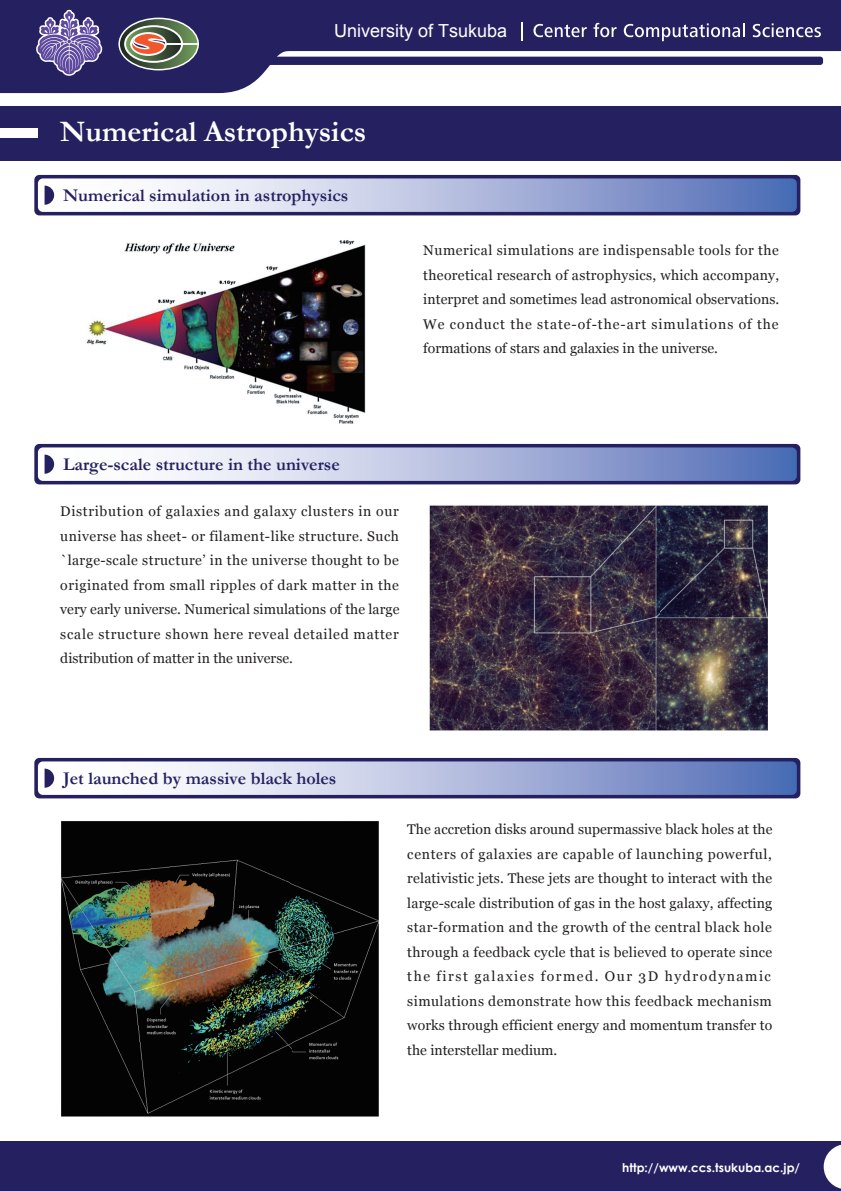
<style>
.page{position:relative;width:841px;height:1191px;background:#fff}
.page>*{position:absolute;margin:0;border:0;box-sizing:border-box;transform-origin:0 0}
.t1{font:700 30px "Garamond";color:#fff}
.t2{font:700 18px "Garamond";color:#252161}
.t3{font:18px "Arial";color:#fff}
.t4{font:14px/24.5px "Georgia";color:#231f20;text-align:justify}
.t5{font:700 12px "Century Gothic";color:#fff}
</style>
<div class="page">
<div style="left:34px;top:175px;width:766px;height:40px;background:#252161;border-radius:5px"></div>
<svg style="left:104px;top:178px;width:693px;height:34px;background:#aeb9db"></svg>
<div style="left:34px;top:444px;width:766px;height:40px;background:#252161;border-radius:5px"></div>
<svg style="left:104px;top:447px;width:693px;height:34px;background:#aeb9db"></svg>
<div style="left:34px;top:758px;width:766px;height:40px;background:#252161;border-radius:5px"></div>
<svg style="left:38px;top:761px;width:759px;height:34px;background:#b4bedd"></svg>
<div style="left:0;top:106px;width:841px;height:55px;background:#252161"></div>
<div style="left:0;top:1141px;width:841px;height:50px;background:#252161"></div>
<svg style="left:0;top:0;width:841px;height:93px;fill:#252161"></svg>
<svg style="left:533px;top:24px;width:54px;height:13px"></svg>
<svg style="left:593px;top:23px;width:24px;height:14px"></svg>
<svg style="left:624px;top:23px;width:121px;height:18px;background:#595687"></svg>
<svg style="left:753px;top:23px;width:68px;height:14px"></svg>
<svg style="left:117px;top:16px;width:83px;height:78px;background:#5d5a6b"></svg>
<svg style="left:824px;top:1144px;width:17px;height:45px"></svg>
<svg style="left:35px;top:0;width:69px;height:485px"></svg>
<svg style="left:38px;top:11px;width:63px;height:63px;background:#7066a1"></svg>
<svg style="left:521px;top:22px;width:2px;height:18px"></svg>
<div style="left:0;top:128px;width:38px;height:10px;background:#fff"></div>
<img style="left:78px;top:223px;width:288px;height:214px">
<img style="left:430px;top:505px;width:338px;height:226px">
<img style="left:61px;top:821px;width:318px;height:296px">
<p class="t3" style="left:334px;top:20px;width:175px">University of Tsukuba</p>
<h1 class="t1" style="left:60px;top:113px;width:307px">Numerical Astrophysics</h1>
<p class="t2" style="left:63px;top:185px;width:287px">Numerical simulation in astrophysics</p>
<p class="t4" style="left:423px;top:238px;width:357px">Numerical simulations are indispensable tools for the theoretical research of astrophysics, which accompany, interpret and sometimes lead astronomical observations.<br>We conduct the state-of-the-art simulations of the formations of stars and galaxies in the universe.</p>
<p class="t2" style="left:63px;top:454px;width:278px">Large-scale structure in the universe</p>
<p class="t4" style="left:60px;top:499px;width:341px">Distribution of galaxies and galaxy clusters in our universe has sheet- or filament-like structure. Such `large-scale structure’ in the universe thought to be originated from small ripples of dark matter in the very early universe. Numerical simulations of the large scale structure shown here reveal detailed matter distribution of matter in the universe.</p>
<p class="t2" style="left:63px;top:768px;width:275px">Jet launched by massive black holes</p>
<p class="t4" style="left:407px;top:817px;width:367px">The accretion disks around supermassive black holes at the centers of galaxies are capable of launching powerful, relativistic jets. These jets are thought to interact with the large-scale distribution of gas in the host galaxy, affecting star-formation and the growth of the central black hole through a feedback cycle that is believed to operate since the first galaxies formed. Our 3D hydrodynamic simulations demonstrate how this feedback mechanism works through efficient energy and momentum transfer to the interstellar medium.</p>
<p class="t5" style="left:622px;top:1160px;width:179px">http://www.ccs.tsukuba.ac.jp/</p>
</div>
